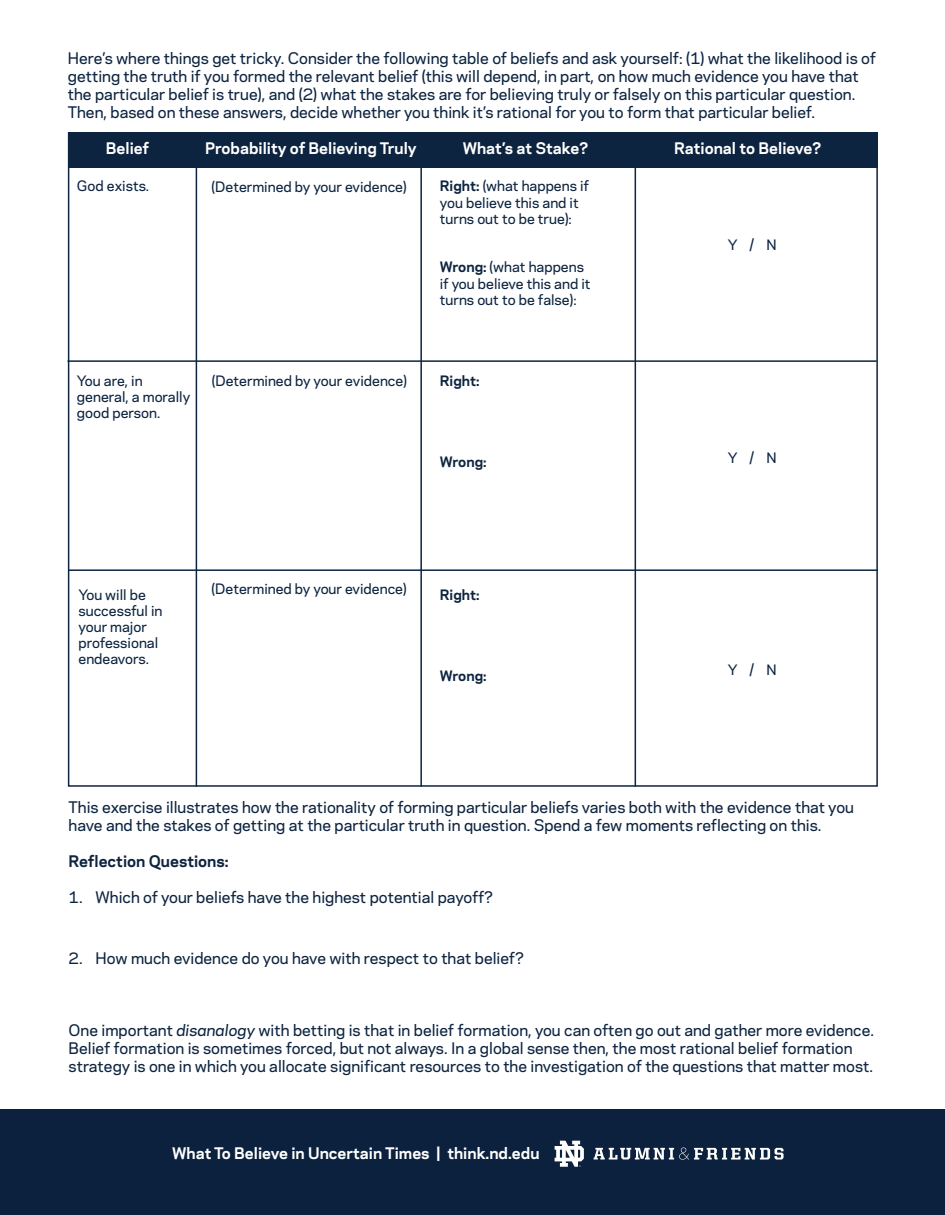
<style>
.page{position:relative;width:945px;height:1215px;background:#fff}
.page>*{position:absolute;margin:0;border:0;box-sizing:border-box;transform-origin:0 0}
.t1{font:500 15px/18px "Galaxie Polaris";color:#0d2440}
.t2{font:700 15px "Galaxie Polaris";color:#fff}
.t3{font:700 15px "Galaxie Polaris";color:#0d2440}
.t4{font:500 13.5px/16.2px "Galaxie Polaris";color:#0d2440}
.t5{font:700 13.5px "Galaxie Polaris";color:#0d2440}
.s1{font-weight:700}
.s2{font-style:italic}
</style>
<div class="page">
<div style="left:68px;top:132px;width:810px;height:35px;background:#0d2440"></div>
<hr style="left:196px;top:167px;width:1px;height:620px;background:#0d2440">
<hr style="left:420px;top:167px;width:2px;height:620px;background:#0d2440">
<hr style="left:635px;top:167px;width:1px;height:620px;background:#0d2440">
<hr style="left:68px;top:360px;width:809px;height:2px;background:#0d2440">
<hr style="left:69px;top:569px;width:809px;height:2px;background:#0d2440">
<div style="left:0;top:1109px;width:945px;height:106px;background:#0b213e"></div>
<svg style="left:594px;top:1148px;width:190px;height:12px"></svg>
<svg style="left:555px;top:1141px;width:29px;height:26px"></svg>
<p class="t1" style="left:68px;top:49px;width:810px">Here’s where things get tricky. Consider the following table of beliefs and ask yourself: (1) what the likelihood is of getting the truth if you formed the relevant belief (this will depend, in part, on how much evidence you have that the particular belief is true), and (2) what the stakes are for believing truly or falsely on this particular question.<br>Then, based on these answers, decide whether you think it’s rational for you to form that particular belief.</p>
<p class="t2" style="left:106px;top:137px;width:45px">Belief</p>
<p class="t2" style="left:205px;top:137px;width:213px">Probability of Believing Truly</p>
<p class="t2" style="left:463px;top:137px;width:127px">What’s at Stake?</p>
<p class="t2" style="left:674px;top:137px;width:149px">Rational to Believe?</p>
<p class="t4" style="left:77px;top:177px;width:74px">God exists.</p>
<p class="t4" style="left:212px;top:178px;width:197px">(Determined by your evidence)</p>
<p class="t4" style="left:440px;top:177px;width:151px"><span class="s1">Right:</span> (what happens if you believe this and it turns out to be true):</p>
<p class="t4" style="left:440px;top:258px;width:152px"><span class="s1">Wrong:</span> (what happens if you believe this and it turns out to be false):</p>
<p class="t4" style="left:728px;top:236px;width:50px">Y / N</p>
<p class="t4" style="left:77px;top:372px;width:115px">You are, in general, a morally good person.</p>
<p class="t4" style="left:212px;top:372px;width:197px">(Determined by your evidence)</p>
<p class="t5" style="left:440px;top:371px;width:41px">Right:</p>
<p class="t5" style="left:440px;top:452px;width:48px">Wrong:</p>
<p class="t4" style="left:728px;top:449px;width:50px">Y / N</p>
<p class="t4" style="left:79px;top:586px;width:85px">You will be successful in your major professional endeavors.</p>
<p class="t4" style="left:212px;top:580px;width:197px">(Determined by your evidence)</p>
<p class="t5" style="left:440px;top:584px;width:41px">Right:</p>
<p class="t5" style="left:440px;top:665px;width:48px">Wrong:</p>
<p class="t4" style="left:728px;top:661px;width:50px">Y / N</p>
<p class="t1" style="left:69px;top:797px;width:787px">This exercise illustrates how the rationality of forming particular beliefs varies both with the evidence that you have and the stakes of getting at the particular truth in question. Spend a few moments reflecting on this.</p>
<p class="t3" style="left:69px;top:850px;width:162px">Reflection Questions:</p>
<p class="t1" style="left:69px;top:887px;width:426px">1. Which of your beliefs have the highest potential payoff?</p>
<p class="t1" style="left:69px;top:949px;width:457px">2. How much evidence do you have with respect to that belief?</p>
<p class="t1" style="left:69px;top:1021px;width:807px">One important <span class="s2">disanalogy</span> with betting is that in belief formation, you can often go out and gather more evidence.<br>Belief formation is sometimes forced, but not always. In a global sense then, the most rational belief formation strategy is one in which you allocate significant resources to the investigation of the questions that matter most.</p>
<p class="t2" style="left:172px;top:1142px;width:369px">What To Believe in Uncertain Times | think.nd.edu</p>
</div>
